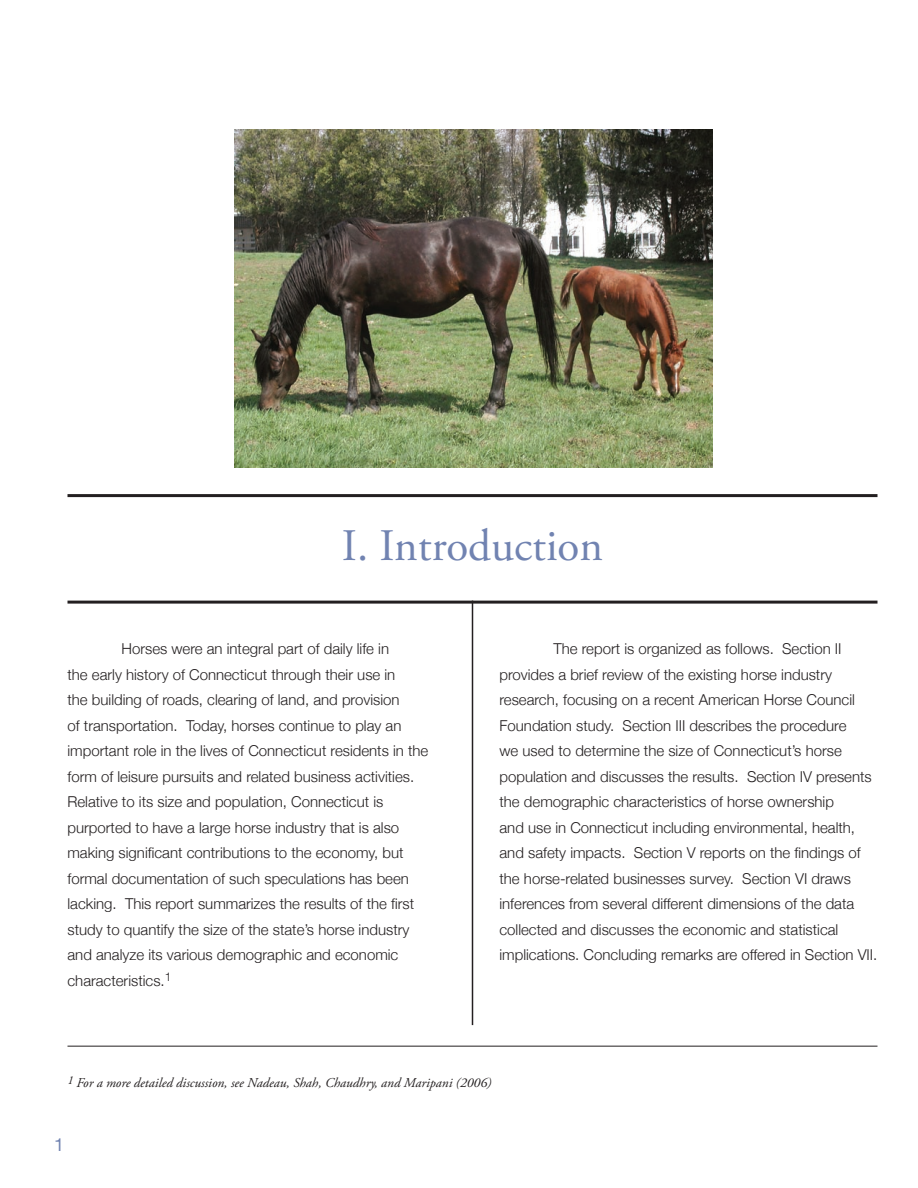
<style>
.page{position:relative;width:918px;height:1188px;background:#fff}
.page>*{position:absolute;margin:0;border:0;box-sizing:border-box;transform-origin:0 0}
.t1{font:45px "Adobe Garamond Pro";color:#7183b1}
.t2{font:18px "Helvetica Neue";color:#7183b1}
.t3{font:300 15px/25.5px "Helvetica Neue";color:#231f20}
.t4{font:italic 13.5px "Adobe Garamond Pro";color:#231f20}
</style>
<div class="page">
<img style="left:234px;top:130px;width:478px;height:338px">
<hr style="left:68px;top:494px;width:810px;height:3px;background:#231f20">
<hr style="left:68px;top:601px;width:810px;height:3px;background:#231f20">
<hr style="left:472px;top:601px;width:1px;height:424px;background:#231f20">
<hr style="left:68px;top:1046px;width:810px;height:1px;background:#231f20">
<h1 class="t1" style="left:342px;top:518px;width:263px">I. Introduction</h1>
<p class="t3" style="left:68px;top:636px;width:362px;text-indent:54px">Horses were an integral part of daily life in<br>the early history of Connecticut through their use in<br>the building of roads, clearing of land, and provision<br>of transportation. Today, horses continue to play an important role in the lives of Connecticut residents in the form of leisure pursuits and related business activities.<br>Relative to its size and population, Connecticut is purported to have a large horse industry that is also making significant contributions to the economy, but formal documentation of such speculations has been lacking. This report summarizes the results of the first study to quantify the size of the state’s horse industry and analyze its various demographic and economic characteristics.<sup>1</sup></p>
<p class="t3" style="left:500px;top:636px;width:379px;text-indent:54px">The report is organized as follows. Section II provides a brief review of the existing horse industry research, focusing on a recent American Horse Council Foundation study. Section III describes the procedure<br>we used to determine the size of Connecticut’s horse population and discusses the results. Section IV presents the demographic characteristics of horse ownership<br>and use in Connecticut including environmental, health, and safety impacts. Section V reports on the findings of the horse-related businesses survey. Section VI draws inferences from several different dimensions of the data collected and discusses the economic and statistical implications. Concluding remarks are offered in Section VII.</p>
<p class="t4" style="left:68px;top:1074px;width:425px"><sup>1</sup> For a more detailed discussion, see Nadeau, Shah, Chaudhry, and Maripani (2006)</p>
<p class="t2" style="left:54px;top:1134px;width:12px">1</p>
</div>
